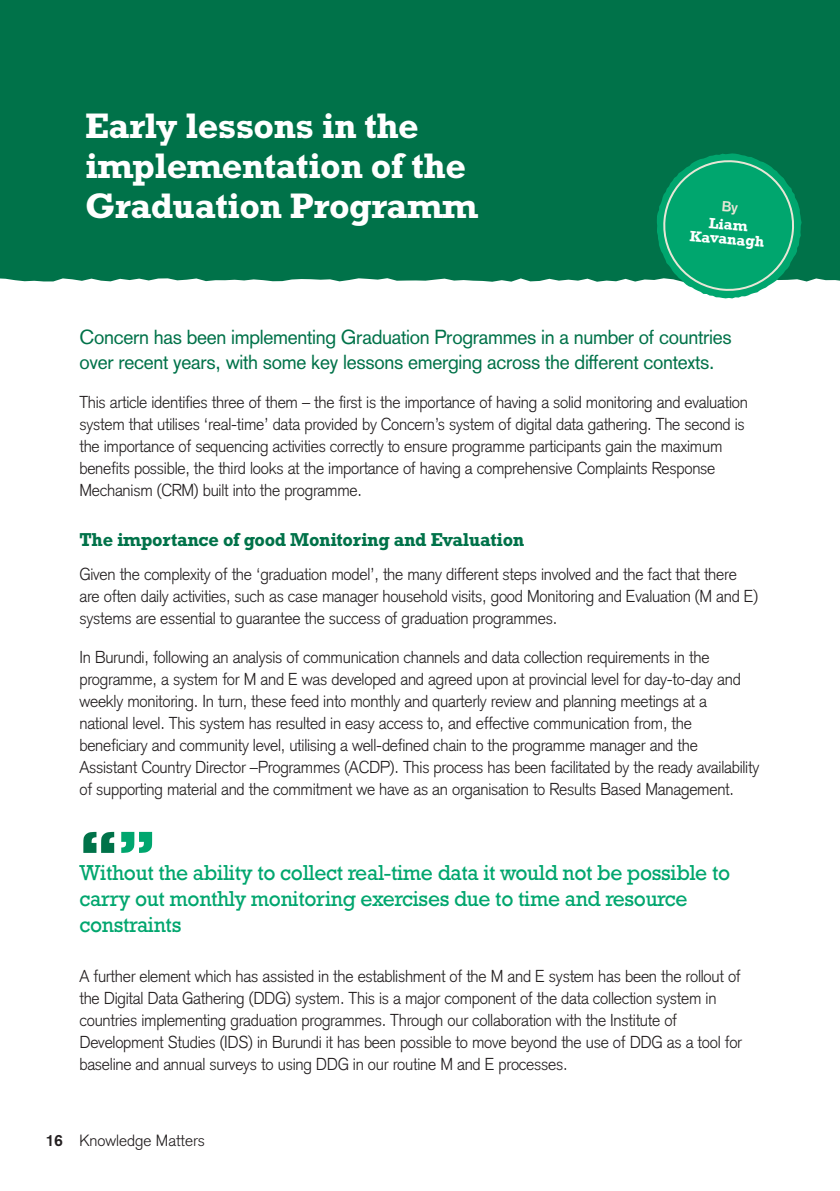
<style>
.page{position:relative;width:840px;height:1191px;background:#fff}
.page>*{position:absolute;margin:0;border:0;box-sizing:border-box;transform-origin:0 0}
.t1{font:800 56px "Rockwell";color:#007249;scale:.96 1}
.t2{font:700 36px/40px "Rockwell";letter-spacing:-.015em;color:#fff}
.t3{font:22px/26px "Rockwell";letter-spacing:-.015em;color:#00a66e;scale:.96 1}
.t4{font:20px/25px "Akzidenz Grotesk";letter-spacing:-.015em;color:#007249;scale:.96 1}
.t5{font:700 19px "Rockwell";letter-spacing:-.015em;color:#007249;scale:.96 1}
.t6{font:300 17px/22px "Akzidenz Grotesk";letter-spacing:-.015em;color:#231f20;scale:.96 1}
.t7{font:300 16px "Akzidenz Grotesk";color:#231f20}
.t8{font:700 15.2px/14.4px "Rockwell";color:#fff;text-align:center}
.s1{color:#00a66e}
.s2{font-weight:700}
</style>
<div class="page">
<div style="left:0;top:0;width:839px;height:282px;background:#007249"></div>
<svg style="left:656px;top:153px;width:145px;height:145px;background:#1aa676"></svg>
<h2 class="t2" style="left:85px;top:109px;width:394px">Early lessons in the implementation of the<br>Graduation Programm</h2>
<p class="t8" style="left:691px;top:213px;width:76px;rotate:5deg">Liam<br>Kavanagh</p>
<p class="t4" style="left:79px;top:326px;width:680px">Concern has been implementing Graduation Programmes in a number of countries over recent years, with some key lessons emerging across the different contexts.</p>
<p class="t6" style="left:79px;top:393px;width:697px">This article identifies three of them – the first is the importance of having a solid monitoring and evaluation system that utilises ‘real-time’ data provided by Concern’s system of digital data gathering. The second is the importance of sequencing activities correctly to ensure programme participants gain the maximum benefits possible, the third looks at the importance of having a comprehensive Complaints Response Mechanism (CRM) built into the programme.</p>
<p class="t5" style="left:79px;top:533px;width:464px">The importance of good Monitoring and Evaluation</p>
<p class="t6" style="left:79px;top:564px;width:708px">Given the complexity of the ‘graduation model’, the many different steps involved and the fact that there are often daily activities, such as case manager household visits, good Monitoring and Evaluation (M and E) systems are essential to guarantee the success of graduation programmes.</p>
<p class="t6" style="left:79px;top:647px;width:709px">In Burundi, following an analysis of communication channels and data collection requirements in the programme, a system for M and E was developed and agreed upon at provincial level for day-to-day and weekly monitoring. In turn, these feed into monthly and quarterly review and planning meetings at a national level. This system has resulted in easy access to, and effective communication from, the beneficiary and community level, utilising a well-defined chain to the programme manager and the Assistant Country Director –Programmes (ACDP). This process has been facilitated by the ready availability of supporting material and the commitment we have as an organisation to Results Based Management.</p>
<h1 class="t1" style="left:79px;top:817px;width:81px">“<span class="s1">”</span></h1>
<p class="t3" style="left:79px;top:861px;width:679px">Without the ability to collect real-time data it would not be possible to carry out monthly monitoring exercises due to time and resource constraints</p>
<p class="t6" style="left:79px;top:967px;width:691px">A further element which has assisted in the establishment of the M and E system has been the rollout of the Digital Data Gathering (DDG) system. This is a major component of the data collection system in countries implementing graduation programmes. Through our collaboration with the Institute of Development Studies (IDS) in Burundi it has been possible to move beyond the use of DDG as a tool for baseline and annual surveys to using DDG in our routine M and E processes.</p>
<p class="t7" style="left:45px;top:1134px;width:161px"><span class="s2">16</span> Knowledge Matters</p>
</div>
